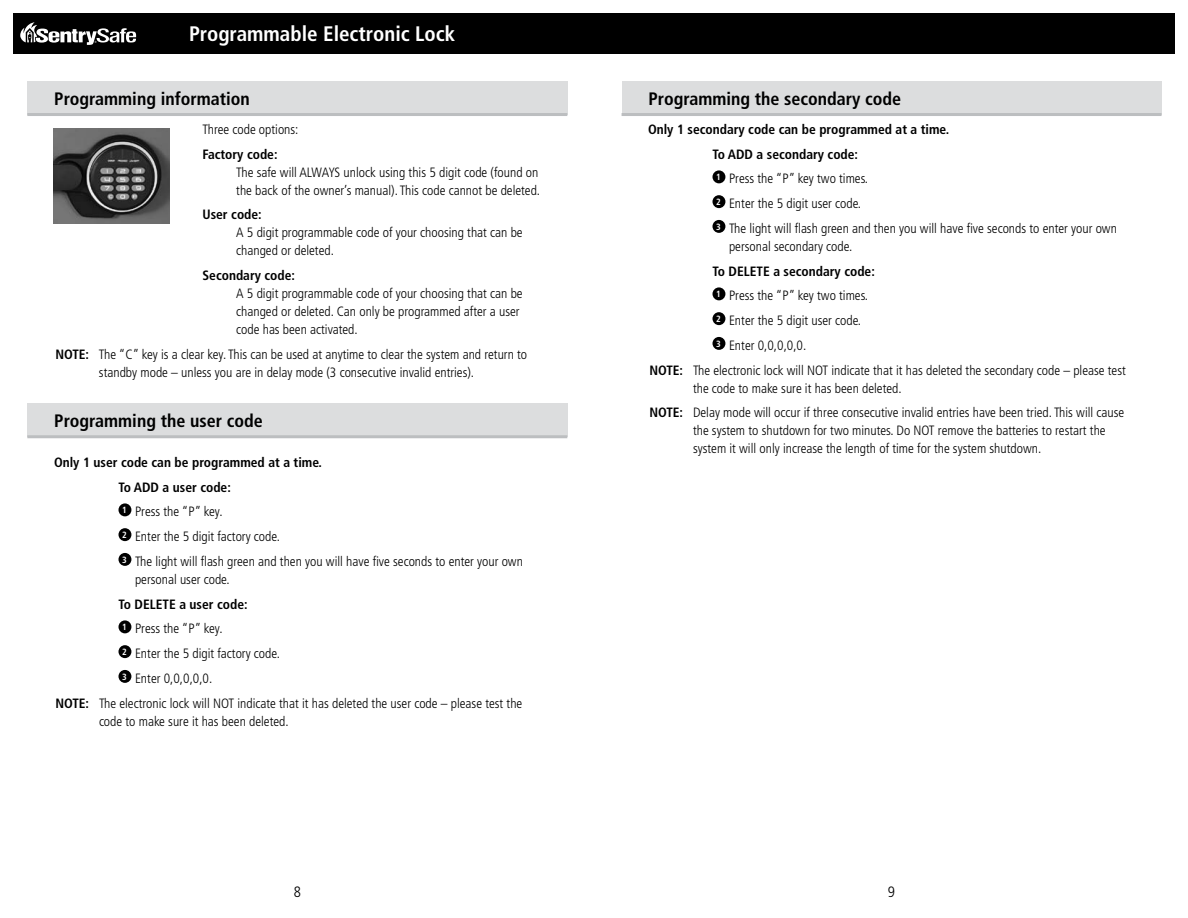
<style>
.page{position:relative;width:1188px;height:918px;background:#fff}
.page>*{position:absolute;margin:0;border:0;box-sizing:border-box;transform-origin:0 0}
.t1{font:700 condensed 21px "Frutiger";color:#fff}
.t2{font:700 condensed 18px "Frutiger";color:#000}
.t3{font:300 condensed 15px "Frutiger";color:#000}
.t4{font:300 condensed 13.5px/24.8px "Frutiger";color:#000}
.t5{font:700 condensed 13.5px "Frutiger";color:#000}
.s1{font-weight:700}
</style>
<div class="page">
<div style="left:594px;top:14px;width:580px;height:40px;background:#000"></div>
<div style="left:14px;top:14px;width:580px;height:40px;background:#000"></div>
<svg style="left:20px;top:22px;width:116px;height:23px"></svg>
<div style="left:118px;top:503px;width:13px;height:13px;background:#000;border-radius:50%"></div>
<div style="left:118px;top:528px;width:13px;height:13px;background:#000;border-radius:50%"></div>
<div style="left:118px;top:553px;width:13px;height:13px;background:#000;border-radius:50%"></div>
<div style="left:118px;top:620px;width:13px;height:13px;background:#000;border-radius:50%"></div>
<div style="left:118px;top:645px;width:13px;height:13px;background:#000;border-radius:50%"></div>
<div style="left:118px;top:670px;width:13px;height:13px;background:#000;border-radius:50%"></div>
<img style="left:54px;top:128px;width:116px;height:95px">
<div style="left:712px;top:170px;width:13px;height:13px;background:#000;border-radius:50%"></div>
<div style="left:712px;top:195px;width:13px;height:13px;background:#000;border-radius:50%"></div>
<div style="left:712px;top:220px;width:13px;height:13px;background:#000;border-radius:50%"></div>
<div style="left:712px;top:287px;width:13px;height:13px;background:#000;border-radius:50%"></div>
<div style="left:712px;top:312px;width:13px;height:13px;background:#000;border-radius:50%"></div>
<div style="left:712px;top:337px;width:13px;height:13px;background:#000;border-radius:50%"></div>
<div style="left:27px;top:81px;width:540px;height:34px;background:#dcddde"></div>
<hr style="left:27px;top:113px;width:540px;height:3px;background:#bcbec0">
<div style="left:622px;top:81px;width:540px;height:34px;background:#dcddde"></div>
<hr style="left:622px;top:113px;width:540px;height:3px;background:#bcbec0">
<div style="left:27px;top:403px;width:540px;height:34px;background:#dcddde"></div>
<hr style="left:27px;top:435px;width:540px;height:3px;background:#bcbec0">
<h1 class="t1" style="left:189px;top:22px;width:268px">Programmable Electronic Lock</h1>
<h2 class="t2" style="left:54px;top:88px;width:197px">Programming information</h2>
<h2 class="t2" style="left:649px;top:88px;width:254px">Programming the secondary code</h2>
<p class="t4" style="left:202px;top:117px;width:98px">Three code options:</p>
<p class="t5" style="left:202px;top:146px;width:77px">Factory code:</p>
<p class="t4" style="left:236px;top:163px;width:305px;line-height:18px">The safe will ALWAYS unlock using this 5 digit code (found on the back of the owner’s manual). This code cannot be deleted.</p>
<p class="t5" style="left:202px;top:207px;width:61px">User code:</p>
<p class="t4" style="left:236px;top:224px;width:288px;line-height:18px">A 5 digit programmable code of your choosing that can be changed or deleted.</p>
<p class="t5" style="left:202px;top:267px;width:94px">Secondary code:</p>
<p class="t4" style="left:236px;top:285px;width:288px;line-height:18px">A 5 digit programmable code of your choosing that can be changed or deleted. Can only be programmed after a user code has been activated.</p>
<p class="t4" style="left:99px;top:345px;width:430px;line-height:18px;text-indent:-43px"><span class="s1">NOTE:</span> The “C” key is a clear key. This can be used at anytime to clear the system and return to standby mode – unless you are in delay mode (3 consecutive invalid entries).</p>
<h2 class="t2" style="left:54px;top:410px;width:210px">Programming the user code</h2>
<p class="t4" style="left:119px;top:450px;width:406px;text-indent:-65px"><span class="s1">Only 1 user code can be programmed at a time.<br>To ADD a user code:<br></span><sup>1</sup> Press the “P” key.<br><sup>2</sup> Enter the 5 digit factory code.<br><sup>3</sup> The light will flash green and then you will have five seconds to enter your own</p>
<p class="t4" style="left:135px;top:567px;width:96px">personal user code.</p>
<p class="t5" style="left:119px;top:596px;width:131px">To DELETE a user code:</p>
<p class="t4" style="left:122px;top:617px;width:102px"><sup>1</sup> Press the “P” key.</p>
<p class="t4" style="left:122px;top:641px;width:159px"><sup>2</sup> Enter the 5 digit factory code.</p>
<p class="t4" style="left:122px;top:666px;width:92px"><sup>3</sup> Enter 0,0,0,0,0.</p>
<p class="t4" style="left:56px;top:691px;width:468px"><span class="s1">NOTE:</span> The electronic lock will NOT indicate that it has deleted the user code – please test the</p>
<p class="t4" style="left:99px;top:709px;width:191px">code to make sure it has been deleted.</p>
<p class="t4" style="left:713px;top:117px;width:406px;text-indent:-65px"><span class="s1">Only 1 secondary code can be programmed at a time.<br>To ADD a secondary code:<br></span><sup>1</sup> Press the “P” key two times.<br><sup>2</sup> Enter the 5 digit user code.<br><sup>3</sup> The light will flash green and then you will have five seconds to enter your own</p>
<p class="t4" style="left:729px;top:234px;width:125px">personal secondary code.</p>
<p class="t5" style="left:713px;top:263px;width:164px">To DELETE a secondary code:</p>
<p class="t4" style="left:716px;top:284px;width:154px"><sup>1</sup> Press the “P” key two times.</p>
<p class="t4" style="left:716px;top:308px;width:147px"><sup>2</sup> Enter the 5 digit user code.</p>
<p class="t4" style="left:716px;top:333px;width:92px"><sup>3</sup> Enter 0,0,0,0,0.</p>
<p class="t4" style="left:650px;top:358px;width:478px"><span class="s1">NOTE:</span> The electronic lock will NOT indicate that it has deleted the secondary code – please test</p>
<p class="t4" style="left:650px;top:376px;width:476px;text-indent:43px">the code to make sure it has been deleted.<br><span class="s1">NOTE:</span> Delay mode will occur if three consecutive invalid entries have been tried. This will cause</p>
<p class="t4" style="left:693px;top:422px;width:414px;line-height:18px">the system to shutdown for two minutes. Do NOT remove the batteries to restart the system it will only increase the length of time for the system shutdown.</p>
<p class="t3" style="left:294px;top:883px;width:9px">8</p>
<p class="t3" style="left:888px;top:883px;width:9px">9</p>
</div>
